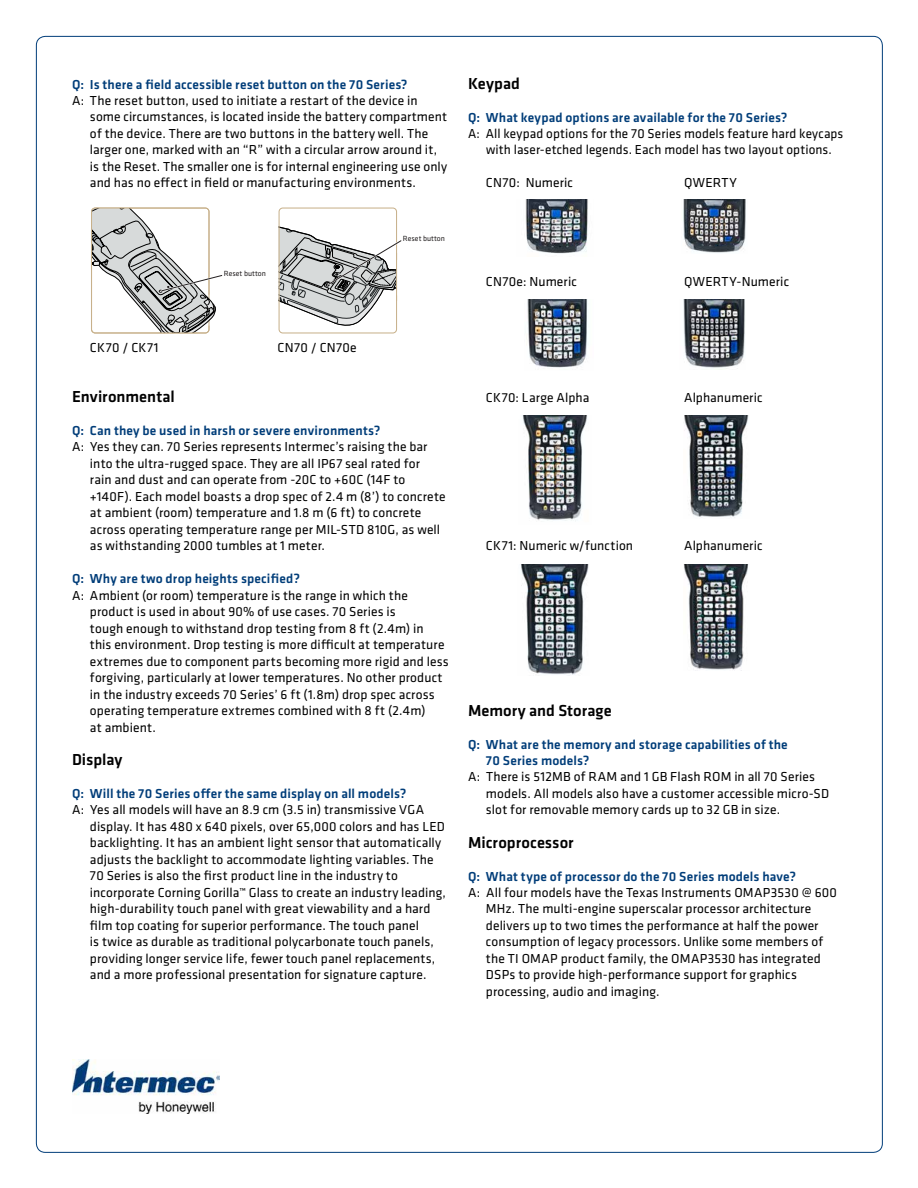
<style>
.page{position:relative;width:918px;height:1188px;background:#fff}
.page>*{position:absolute;margin:0;border:0;box-sizing:border-box;transform-origin:0 0}
.t1{font:500 16.5px "Klavika";color:#000}
.t2{font:13.5px/16.5px "Klavika";letter-spacing:.01em;color:#000}
.t3{font:500 13.5px/16.5px "Klavika";letter-spacing:.01em;color:#003d79}
.t4{font:13.5px "Klavika";letter-spacing:.03em;color:#000}
.t5{font:13.5px "Klavika";letter-spacing:.035em;color:#000}
.t6{font:7.8px "Klavika";color:#231f20}
</style>
<div class="page">
<img style="left:683px;top:200px;width:63px;height:53px">
<img style="left:525px;top:200px;width:63px;height:54px">
<img style="left:527px;top:299px;width:61px;height:69px">
<img style="left:683px;top:299px;width:62px;height:69px">
<img style="left:522px;top:416px;width:66px;height:105px">
<img style="left:684px;top:416px;width:65px;height:101px">
<img style="left:520px;top:564px;width:69px;height:112px">
<img style="left:683px;top:564px;width:66px;height:107px">
<svg style="left:92px;top:208px;width:131px;height:125px"></svg>
<div style="left:279px;top:208px;width:118px;height:125px;border:1px solid #c8b18b;border-radius:4px"></div>
<svg style="left:279px;top:223px;width:123px;height:106px"></svg>
<img style="left:72px;top:1060px;width:147px;height:54px">
<p class="t3" style="left:72px;top:75px;width:337px">Q: Is there a field accessible reset button on the 70 Series?</p>
<p class="t2" style="left:90px;top:92px;width:359px;text-indent:-18px">A: The reset button, used to initiate a restart of the device in some circumstances, is located inside the battery compartment of the device. There are two buttons in the battery well. The larger one, marked with an “R” with a circular arrow around it, is the Reset. The smaller one is for internal engineering use only and has no effect in field or manufacturing environments.</p>
<p class="t6" style="left:224px;top:268px;width:44px">Reset button</p>
<p class="t6" style="left:403px;top:234px;width:44px">Reset button</p>
<p class="t1" style="left:468px;top:72px;width:54px">Keypad</p>
<p class="t3" style="left:468px;top:108px;width:321px">Q: What keypad options are available for the 70 Series?</p>
<p class="t2" style="left:468px;top:125px;width:377px;text-align:center">A: All keypad options for the 70 Series models feature hard keycaps with laser-etched legends. Each model has two layout options.</p>
<p class="t2" style="left:486px;top:174px;width:89px">CN70: Numeric</p>
<p class="t2" style="left:684px;top:174px;width:55px">QWERTY</p>
<p class="t2" style="left:486px;top:273px;width:92px">CN70e: Numeric</p>
<p class="t2" style="left:684px;top:273px;width:107px">QWERTY-Numeric</p>
<p class="t5" style="left:90px;top:339px;width:70px">CK70 / CK71</p>
<p class="t4" style="left:278px;top:339px;width:81px">CN70 / CN70e</p>
<p class="t1" style="left:72px;top:385px;width:104px">Environmental</p>
<p class="t3" style="left:72px;top:422px;width:310px">Q: Can they be used in harsh or severe environments?</p>
<p class="t2" style="left:90px;top:438px;width:357px;text-indent:-18px">A: Yes they can. 70 Series represents Intermec’s raising the bar into the ultra-rugged space. They are all IP67 seal rated for<br>rain and dust and can operate from -20C to +60C (14F to +140F). Each model boasts a drop spec of 2.4 m (8’) to concrete at ambient (room) temperature and 1.8 m (6 ft) to concrete across operating temperature range per MIL-STD 810G, as well as withstanding 2000 tumbles at 1 meter.</p>
<p class="t3" style="left:72px;top:570px;width:230px">Q: Why are two drop heights specified?</p>
<p class="t2" style="left:90px;top:587px;width:360px;text-indent:-18px">A: Ambient (or room) temperature is the range in which the product is used in about 90% of use cases. 70 Series is<br>tough enough to withstand drop testing from 8 ft (2.4m) in<br>this environment. Drop testing is more difficult at temperature extremes due to component parts becoming more rigid and less forgiving, particularly at lower temperatures. No other product in the industry exceeds 70 Series’ 6 ft (1.8m) drop spec across operating temperature extremes combined with 8 ft (2.4m)<br>at ambient.</p>
<p class="t1" style="left:72px;top:748px;width:52px">Display</p>
<p class="t3" style="left:72px;top:785px;width:336px">Q: Will the 70 Series offer the same display on all models?</p>
<p class="t2" style="left:90px;top:801px;width:357px;text-indent:-18px">A: Yes all models will have an 8.9 cm (3.5 in) transmissive VGA display. It has 480 x 640 pixels, over 65,000 colors and has LED backlighting. It has an ambient light sensor that automatically adjusts the backlight to accommodate lighting variables. The 70 Series is also the first product line in the industry to incorporate Corning Gorilla™ Glass to create an industry leading, high-durability touch panel with great viewability and a hard film top coating for superior performance. The touch panel<br>is twice as durable as traditional polycarbonate touch panels, providing longer service life, fewer touch panel replacements, and a more professional presentation for signature capture.</p>
<p class="t2" style="left:486px;top:389px;width:105px">CK70: Large Alpha</p>
<p class="t2" style="left:684px;top:389px;width:80px">Alphanumeric</p>
<p class="t2" style="left:486px;top:537px;width:149px">CK71: Numeric w/function</p>
<p class="t2" style="left:684px;top:537px;width:80px">Alphanumeric</p>
<p class="t1" style="left:468px;top:699px;width:145px">Memory and Storage</p>
<p class="t3" style="left:486px;top:735px;width:303px;text-indent:-18px">Q: What are the memory and storage capabilities of the<br>70 Series models?</p>
<p class="t2" style="left:486px;top:768px;width:345px;text-indent:-18px">A: There is 512MB of RAM and 1 GB Flash ROM in all 70 Series models. All models also have a customer accessible micro-SD slot for removable memory cards up to 32 GB in size.</p>
<p class="t1" style="left:468px;top:831px;width:107px">Microprocessor</p>
<p class="t3" style="left:468px;top:867px;width:330px">Q: What type of processor do the 70 Series models have?</p>
<p class="t2" style="left:486px;top:884px;width:353px;text-indent:-18px">A: All four models have the Texas Instruments OMAP3530 @ 600<br>MHz. The multi-engine superscalar processor architecture delivers up to two times the performance at half the power consumption of legacy processors. Unlike some members of the TI OMAP product family, the OMAP3530 has integrated DSPs to provide high-performance support for graphics processing, audio and imaging.</p>
</div>
